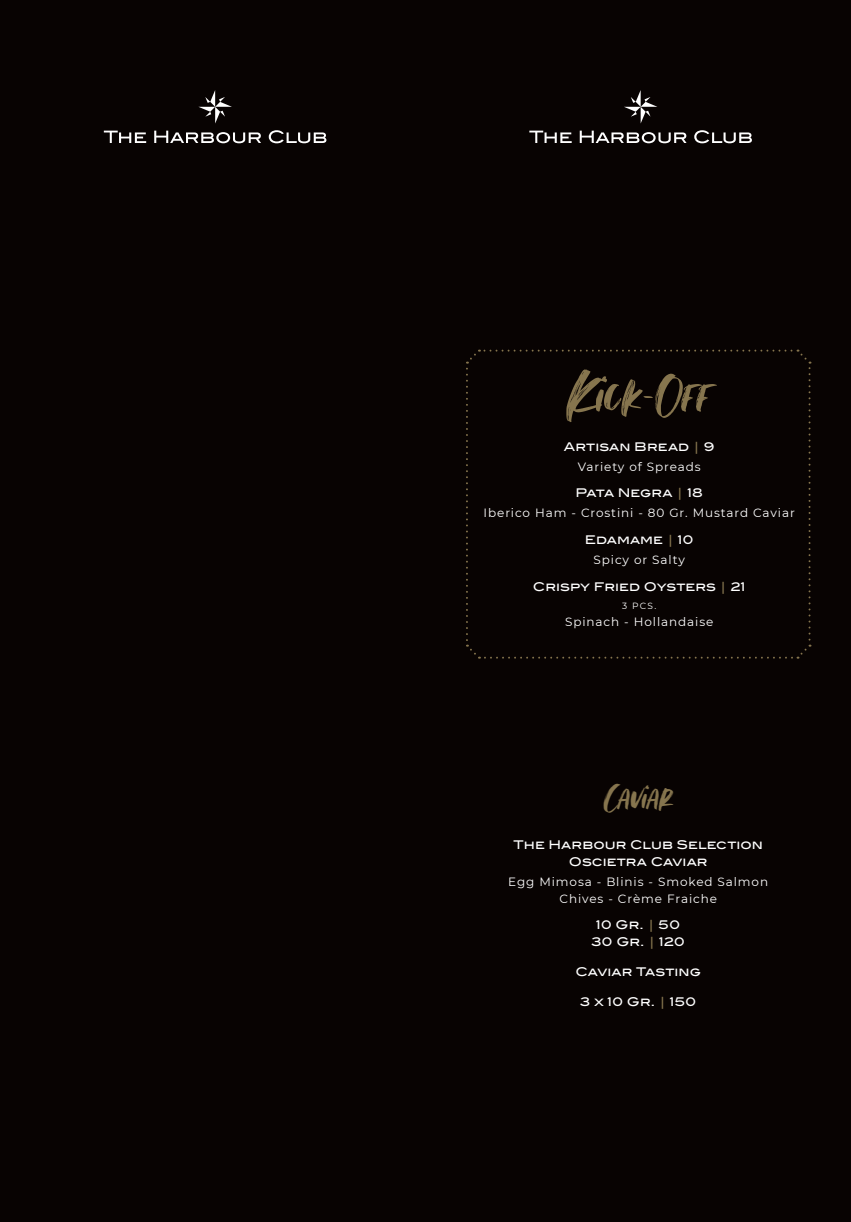
<style>
.page{position:relative;width:851px;height:1222px;background:#fff}
.page>*{position:absolute;margin:0;border:0;box-sizing:border-box;transform-origin:0 0}
.t1{font:57px "Perfect Moment Script";color:#86754e}
.t2{font:37px "Perfect Moment Script";color:#86754e}
.t3{font:12px/17px "Blair ITC Std";letter-spacing:.005em;color:#fff;text-align:center}
.t4{font:12px/17px "Montserrat";letter-spacing:.075em;color:#fff;text-align:center}
.t5{font:9px "Montserrat";color:#fff}
.s1{color:#86754e}
</style>
<div class="page">
<div style="left:0;top:0;width:850px;height:1222px;background:#080302"></div>
<svg style="left:624px;top:90px;width:33px;height:34px"></svg>
<svg style="left:529px;top:131px;width:42px;height:12px"></svg>
<svg style="left:579px;top:131px;width:107px;height:12px"></svg>
<svg style="left:694px;top:130px;width:57px;height:13px"></svg>
<svg style="left:198px;top:90px;width:34px;height:34px"></svg>
<svg style="left:104px;top:131px;width:42px;height:12px"></svg>
<svg style="left:154px;top:131px;width:107px;height:12px"></svg>
<svg style="left:269px;top:130px;width:57px;height:13px"></svg>
<svg style="left:466px;top:350px;width:344px;height:309px"></svg>
<h1 class="t1" style="left:567px;top:353px;width:146px">Kick-Off</h1>
<p class="t3" style="left:563px;top:438px;width:152px">Artisan Bread <span class="s1">|</span> 9</p>
<p class="t4" style="left:577px;top:459px;width:124px">Variety of Spreads</p>
<p class="t3" style="left:575px;top:485px;width:129px">Pata Negra <span class="s1">|</span> 18</p>
<p class="t4" style="left:483px;top:505px;width:313px">Iberico Ham - Crostini - 80 Gr. Mustard Caviar</p>
<p class="t3" style="left:584px;top:532px;width:110px">Edamame <span class="s1">|</span> 10</p>
<p class="t4" style="left:593px;top:552px;width:93px">Spicy or Salty</p>
<p class="t3" style="left:533px;top:579px;width:214px">Crispy Fried Oysters <span class="s1">|</span> 21</p>
<p class="t5" style="left:622px;top:602px;width:36px">3 PCS.</p>
<p class="t4" style="left:565px;top:614px;width:150px">Spinach - Hollandaise</p>
<h2 class="t2" style="left:604px;top:770px;width:70px">Caviar</h2>
<p class="t3" style="left:513px;top:836px;width:251px">The Harbour Club Selection<br>Oscietra Caviar</p>
<p class="t4" style="left:508px;top:874px;width:261px">Egg Mimosa - Blinis - Smoked Salmon<br>Chives - Crème Fraiche</p>
<p class="t3" style="left:591px;top:917px;width:95px">10 Gr. <span class="s1">|</span> 50<br>30 Gr. <span class="s1">|</span> 120</p>
<p class="t3" style="left:575px;top:964px;width:127px">Caviar Tasting</p>
<p class="t3" style="left:580px;top:994px;width:118px">3 x 10 Gr. <span class="s1">|</span> 150</p>
</div>
